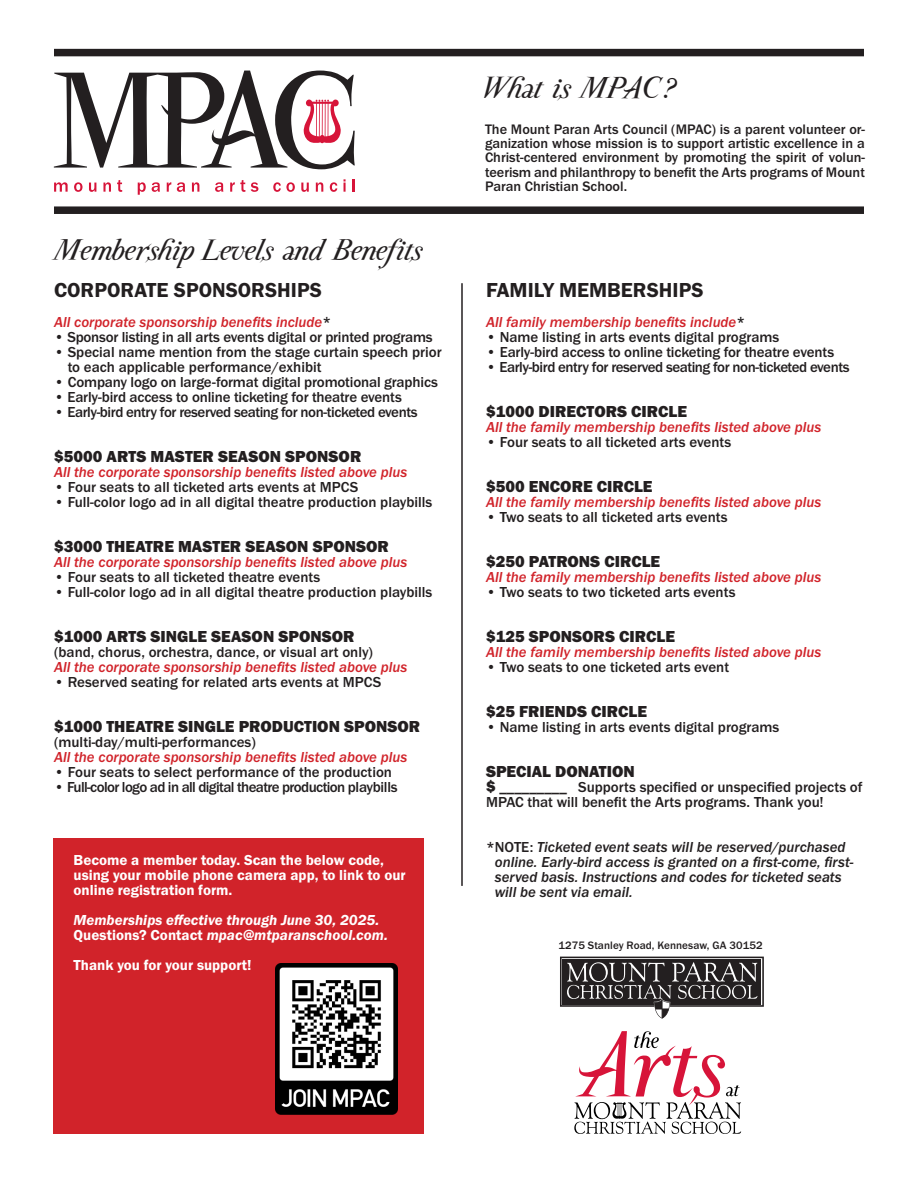
<style>
.page{position:relative;width:918px;height:1188px;background:#fff}
.page>*{position:absolute;margin:0;border:0;box-sizing:border-box;transform-origin:0 0}
.t1{font:italic 35.7px "Parma Petit";letter-spacing:-.03em;color:#231f20}
.t2{font:italic 35.25px "Parma Petit";letter-spacing:-.03em;color:#231f20}
.t3{font:21px "Franklin Gothic URW Dem";color:#231f20}
.t4{font:16.5px "Franklin Gothic URW Hea";color:#231f20}
.t5{font:500 15px/15px "Franklin Gothic URW";letter-spacing:-.005em;color:#231f20}
.t6{font:15px "Franklin Gothic URW Med Ita";color:#d1232a}
.t7{font:15px/15px "Franklin Gothic URW Med Ita";color:#231f20}
.t8{font:15px/15px "Franklin Gothic URW Dem";color:#fff}
.t9{font:500 15px "Franklin Gothic URW";letter-spacing:-.03em;color:#231f20}
.t10{font:15px "Franklin Gothic URW Dem Ita";color:#fff}
.t11{font:500 15px "Franklin Gothic URW";letter-spacing:-.04em;color:#231f20}
.t12{font:500 14.25px/14.2px "Franklin Gothic URW";color:#231f20;text-align:justify}
.t13{font:500 11.25px "Franklin Gothic URW";letter-spacing:.005em;color:#231f20}
.s1{font-family:"Franklin Gothic URW";font-weight:500;color:#231f20}
.s2{font-family:"Franklin Gothic URW Dem"}
.s3{font-family:"Franklin Gothic URW Hea";font-weight:400;font-size:16.5px}
.s4{font-family:"Franklin Gothic URW";font-weight:500}
</style>
<div class="page">
<hr style="left:461px;top:283px;width:2px;height:603px;background:#231f20">
<svg style="left:574px;top:1031px;width:167px;height:103px"></svg>
<svg style="left:560px;top:957px;width:204px;height:62px"></svg>
<div style="left:54px;top:49px;width:810px;height:7px;background:#231f20"></div>
<div style="left:54px;top:206px;width:810px;height:8px;background:#231f20"></div>
<svg style="left:54px;top:182px;width:14px;height:10px"></svg>
<svg style="left:74px;top:182px;width:9px;height:10px"></svg>
<svg style="left:89px;top:183px;width:7px;height:9px"></svg>
<svg style="left:103px;top:182px;width:8px;height:10px"></svg>
<svg style="left:117px;top:180px;width:5px;height:12px"></svg>
<svg style="left:138px;top:182px;width:8px;height:13px"></svg>
<svg style="left:152px;top:182px;width:8px;height:10px"></svg>
<svg style="left:167px;top:182px;width:4px;height:10px"></svg>
<svg style="left:177px;top:182px;width:8px;height:10px"></svg>
<svg style="left:192px;top:182px;width:7px;height:10px"></svg>
<svg style="left:215px;top:182px;width:8px;height:10px"></svg>
<svg style="left:230px;top:180px;width:15px;height:12px"></svg>
<svg style="left:251px;top:182px;width:7px;height:10px"></svg>
<svg style="left:273px;top:182px;width:22px;height:10px"></svg>
<svg style="left:301px;top:183px;width:8px;height:9px"></svg>
<svg style="left:316px;top:182px;width:7px;height:10px"></svg>
<svg style="left:330px;top:182px;width:7px;height:10px"></svg>
<svg style="left:344px;top:179px;width:2px;height:13px"></svg>
<svg style="left:353px;top:179px;width:2px;height:13px"></svg>
<svg style="left:54px;top:71px;width:301px;height:98px"></svg>
<div style="left:53px;top:838px;width:371px;height:296px;background:#d1232a"></div>
<img style="left:275px;top:963px;width:122px;height:152px">
<p class="t2" style="left:54px;top:231px;width:371px">Membership Levels and Benefits</p>
<p class="t3" style="left:54px;top:277px;width:270px">CORPORATE SPONSORSHIPS</p>
<p class="t6" style="left:54px;top:313px;width:279px">All corporate sponsorship benefits include<span class="s1">*</span></p>
<p class="t5" style="left:54px;top:329px;width:380px">• Sponsor listing in all arts events digital or printed programs</p>
<p class="t5" style="left:68px;top:344px;width:375px;text-indent:-14px">• Special name mention from the stage curtain speech prior to each applicable performance/exhibit</p>
<p class="t5" style="left:54px;top:374px;width:385px">• Company logo on large-format digital promotional graphics</p>
<p class="t5" style="left:54px;top:389px;width:349px">• Early-bird access to online ticketing for theatre events</p>
<p class="t9" style="left:54px;top:403px;width:365px">• Early-bird entry for reserved seating for non-ticketed events</p>
<p class="t4" style="left:54px;top:446px;width:309px">$5000 ARTS MASTER SEASON SPONSOR</p>
<p class="t6" style="left:54px;top:463px;width:355px">All the corporate sponsorship benefits listed above plus</p>
<p class="t5" style="left:54px;top:479px;width:306px">• Four seats to all ticketed arts events at MPCS</p>
<p class="t5" style="left:54px;top:494px;width:380px">• Full-color logo ad in all digital theatre production playbills</p>
<p class="t4" style="left:54px;top:536px;width:336px">$3000 THEATRE MASTER SEASON SPONSOR</p>
<p class="t6" style="left:54px;top:553px;width:355px">All the corporate sponsorship benefits listed above plus</p>
<p class="t5" style="left:54px;top:569px;width:268px">• Four seats to all ticketed theatre events</p>
<p class="t5" style="left:54px;top:584px;width:380px">• Full-color logo ad in all digital theatre production playbills</p>
<p class="t4" style="left:54px;top:626px;width:302px">$1000 ARTS SINGLE SEASON SPONSOR</p>
<p class="t5" style="left:54px;top:644px;width:321px">(band, chorus, orchestra, dance, or visual art only)</p>
<p class="t6" style="left:54px;top:658px;width:355px">All the corporate sponsorship benefits listed above plus</p>
<p class="t5" style="left:54px;top:674px;width:329px">• Reserved seating for related arts events at MPCS</p>
<p class="t4" style="left:54px;top:716px;width:368px">$1000 THEATRE SINGLE PRODUCTION SPONSOR</p>
<p class="t5" style="left:54px;top:734px;width:203px">(multi-day/multi-performances)</p>
<p class="t6" style="left:54px;top:748px;width:355px">All the corporate sponsorship benefits listed above plus</p>
<p class="t5" style="left:54px;top:764px;width:340px">• Four seats to select performance of the production</p>
<p class="t11" style="left:54px;top:778px;width:345px">• Full-color logo ad in all digital theatre production playbills</p>
<p class="t8" style="left:74px;top:852px;width:334px">Become a member today. Scan the below code, using your mobile phone camera app, to link to our online registration form.</p>
<p class="t10" style="left:74px;top:910px;width:307px">Memberships effective through June 30, 2025.</p>
<p class="t10" style="left:74px;top:925px;width:316px"><span class="s2">Questions? Contact</span> mpac@mtparanschool.com.</p>
<p class="t8" style="left:74px;top:957px;width:179px">Thank you for your support!</p>
<p class="t1" style="left:485px;top:68px;width:190px">What is MPAC?</p>
<p class="t12" style="left:485px;top:122px;width:381px">The Mount Paran Arts Council (MPAC) is a parent volunteer or&shy;ganization whose mission is to support artistic excellence in a Christ-centered environment by promoting the spirit of volun&shy;teerism and philanthropy to benefit the Arts programs of Mount Paran Christian School.</p>
<p class="t3" style="left:486px;top:277px;width:219px">FAMILY MEMBERSHIPS</p>
<p class="t6" style="left:486px;top:313px;width:261px">All family membership benefits include<span class="s1">*</span></p>
<p class="t5" style="left:486px;top:329px;width:295px">• Name listing in arts events digital programs</p>
<p class="t5" style="left:486px;top:344px;width:350px">• Early-bird access to online ticketing for theatre events</p>
<p class="t9" style="left:486px;top:358px;width:365px">• Early-bird entry for reserved seating for non-ticketed events</p>
<p class="t4" style="left:486px;top:401px;width:203px">$1000 DIRECTORS CIRCLE</p>
<p class="t6" style="left:486px;top:418px;width:337px">All the family membership benefits listed above plus</p>
<p class="t5" style="left:486px;top:434px;width:247px">• Four seats to all ticketed arts events</p>
<p class="t4" style="left:486px;top:476px;width:168px">$500 ENCORE CIRCLE</p>
<p class="t6" style="left:486px;top:493px;width:337px">All the family membership benefits listed above plus</p>
<p class="t5" style="left:486px;top:509px;width:243px">• Two seats to all ticketed arts events</p>
<p class="t4" style="left:486px;top:551px;width:176px">$250 PATRONS CIRCLE</p>
<p class="t6" style="left:486px;top:568px;width:337px">All the family membership benefits listed above plus</p>
<p class="t5" style="left:486px;top:584px;width:251px">• Two seats to two ticketed arts events</p>
<p class="t4" style="left:486px;top:626px;width:190px">$125 SPONSORS CIRCLE</p>
<p class="t6" style="left:486px;top:643px;width:337px">All the family membership benefits listed above plus</p>
<p class="t5" style="left:486px;top:659px;width:245px">• Two seats to one ticketed arts event</p>
<p class="t4" style="left:486px;top:701px;width:162px">$25 FRIENDS CIRCLE</p>
<p class="t5" style="left:486px;top:719px;width:295px">• Name listing in arts events digital programs</p>
<p class="t4" style="left:486px;top:761px;width:150px">SPECIAL DONATION</p>
<p class="t5" style="left:486px;top:779px;width:378px"><span class="s3">$</span> _________ Supports specified or unspecified projects of<br>MPAC that will benefit the Arts programs. Thank you!</p>
<p class="t7" style="left:495px;top:840px;width:360px;text-indent:-9px"><span class="s4">*NOTE:</span> Ticketed event seats will be reserved/purchased online. Early-bird access is granted on a first-come, first&shy;served basis. Instructions and codes for ticketed seats will be sent via email.</p>
<p class="t13" style="left:559px;top:938px;width:205px">1275 Stanley Road, Kennesaw, GA 30152</p>
</div>
